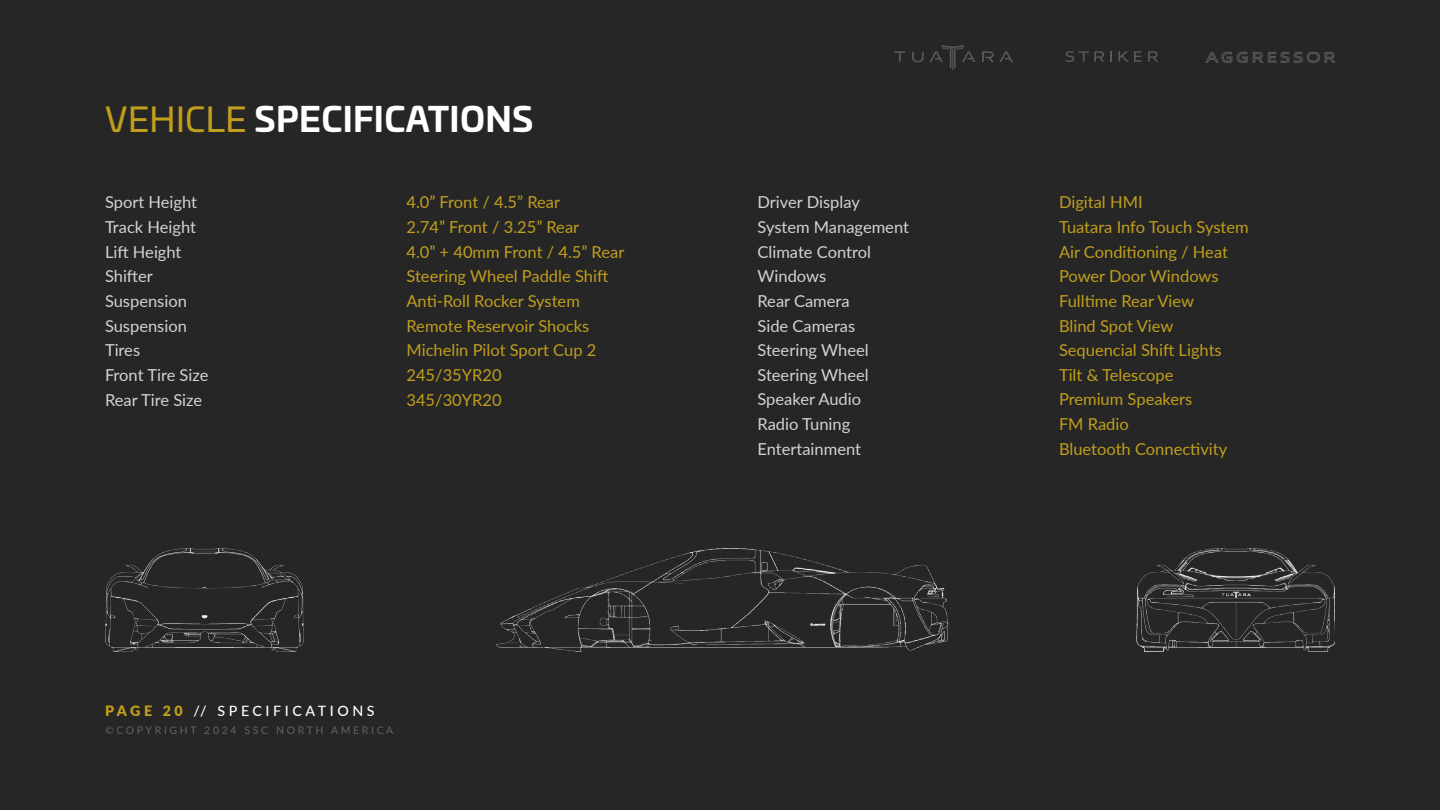
<style>
.page{position:relative;width:1440px;height:810px;background:#262626}
.page>*{position:absolute;margin:0;border:0;box-sizing:border-box;transform-origin:0 0}
.t1{font:700 33.75px "Univia Pro";letter-spacing:.01em;color:#fff}
.t2{font:16.5px "Lato";color:#c19e1c}
.t3{font:16.5px "Lato";color:#d1d3d4}
.t4{font:500 14.25px "Lato";letter-spacing:.25em;color:#fff}
.t5{font:10.5px "Lato";letter-spacing:.25em;color:#636466}
.s1{font-weight:400;color:#c19e1c}
.s2{font-weight:900;color:#c19e1c}
</style>
<div class="page">
<img style="left:496px;top:549px;width:453px;height:102px">
<img style="left:105px;top:549px;width:199px;height:102px">
<img style="left:1136px;top:549px;width:199px;height:102px">
<svg style="left:1206px;top:52px;width:129px;height:11px"></svg>
<svg style="left:1066px;top:51px;width:38px;height:11px"></svg>
<svg style="left:1110px;top:51px;width:2px;height:11px"></svg>
<svg style="left:1118px;top:51px;width:24px;height:11px"></svg>
<svg style="left:1148px;top:51px;width:10px;height:11px"></svg>
<img style="left:894px;top:45px;width:119px;height:25px">
<h1 class="t1" style="left:105px;top:92px;width:430px"><span class="s1">VEHICLE</span> SPECIFICATIONS</h1>
<p class="t3" style="left:105px;top:191px;width:94px">Sport Height</p>
<p class="t2" style="left:407px;top:191px;width:155px">4.0” Front / 4.5” Rear</p>
<p class="t3" style="left:105px;top:215px;width:93px">Track Height</p>
<p class="t2" style="left:407px;top:215px;width:174px">2.74” Front / 3.25” Rear</p>
<p class="t3" style="left:105px;top:240px;width:78px">Lift Height</p>
<p class="t2" style="left:407px;top:240px;width:219px">4.0” + 40mm Front / 4.5” Rear</p>
<p class="t3" style="left:105px;top:264px;width:49px">Shifter</p>
<p class="t2" style="left:407px;top:264px;width:203px">Steering Wheel Paddle Shift</p>
<p class="t3" style="left:105px;top:289px;width:83px">Suspension</p>
<p class="t2" style="left:407px;top:289px;width:175px">Anti-Roll Rocker System</p>
<p class="t3" style="left:105px;top:314px;width:83px">Suspension</p>
<p class="t2" style="left:407px;top:314px;width:184px">Remote Reservoir Shocks</p>
<p class="t3" style="left:105px;top:338px;width:37px">Tires</p>
<p class="t2" style="left:407px;top:338px;width:191px">Michelin Pilot Sport Cup 2</p>
<p class="t3" style="left:105px;top:363px;width:105px">Front Tire Size</p>
<p class="t2" style="left:407px;top:363px;width:97px">245/35YR20</p>
<p class="t3" style="left:105px;top:388px;width:99px">Rear Tire Size</p>
<p class="t2" style="left:407px;top:388px;width:97px">345/30YR20</p>
<p class="t4" style="left:105px;top:701px;width:271px"><span class="s2">PAGE 20</span> // SPECIFICATIONS</p>
<p class="t5" style="left:105px;top:723px;width:290px">©COPYRIGHT 2024 SSC NORTH AMERICA</p>
<p class="t3" style="left:758px;top:190px;width:104px">Driver Display</p>
<p class="t2" style="left:1059px;top:190px;width:85px">Digital HMI</p>
<p class="t3" style="left:758px;top:215px;width:153px">System Management</p>
<p class="t2" style="left:1059px;top:215px;width:191px">Tuatara Info Touch System</p>
<p class="t3" style="left:758px;top:240px;width:115px">Climate Control</p>
<p class="t2" style="left:1059px;top:240px;width:171px">Air Conditioning / Heat</p>
<p class="t3" style="left:758px;top:264px;width:70px">Windows</p>
<p class="t2" style="left:1059px;top:264px;width:161px">Power Door Windows</p>
<p class="t3" style="left:758px;top:289px;width:94px">Rear Camera</p>
<p class="t2" style="left:1059px;top:289px;width:137px">Fulltime Rear View</p>
<p class="t3" style="left:758px;top:314px;width:99px">Side Cameras</p>
<p class="t2" style="left:1059px;top:314px;width:116px">Blind Spot View</p>
<p class="t3" style="left:758px;top:338px;width:113px">Steering Wheel</p>
<p class="t2" style="left:1059px;top:338px;width:164px">Sequencial Shift Lights</p>
<p class="t3" style="left:758px;top:363px;width:113px">Steering Wheel</p>
<p class="t2" style="left:1059px;top:363px;width:116px">Tilt &amp; Telescope</p>
<p class="t3" style="left:758px;top:388px;width:105px">Speaker Audio</p>
<p class="t2" style="left:1059px;top:388px;width:135px">Premium Speakers</p>
<p class="t3" style="left:758px;top:412px;width:94px">Radio Tuning</p>
<p class="t2" style="left:1059px;top:412px;width:71px">FM Radio</p>
<p class="t3" style="left:758px;top:437px;width:105px">Entertainment</p>
<p class="t2" style="left:1059px;top:437px;width:170px">Bluetooth Connectivity</p>
</div>
